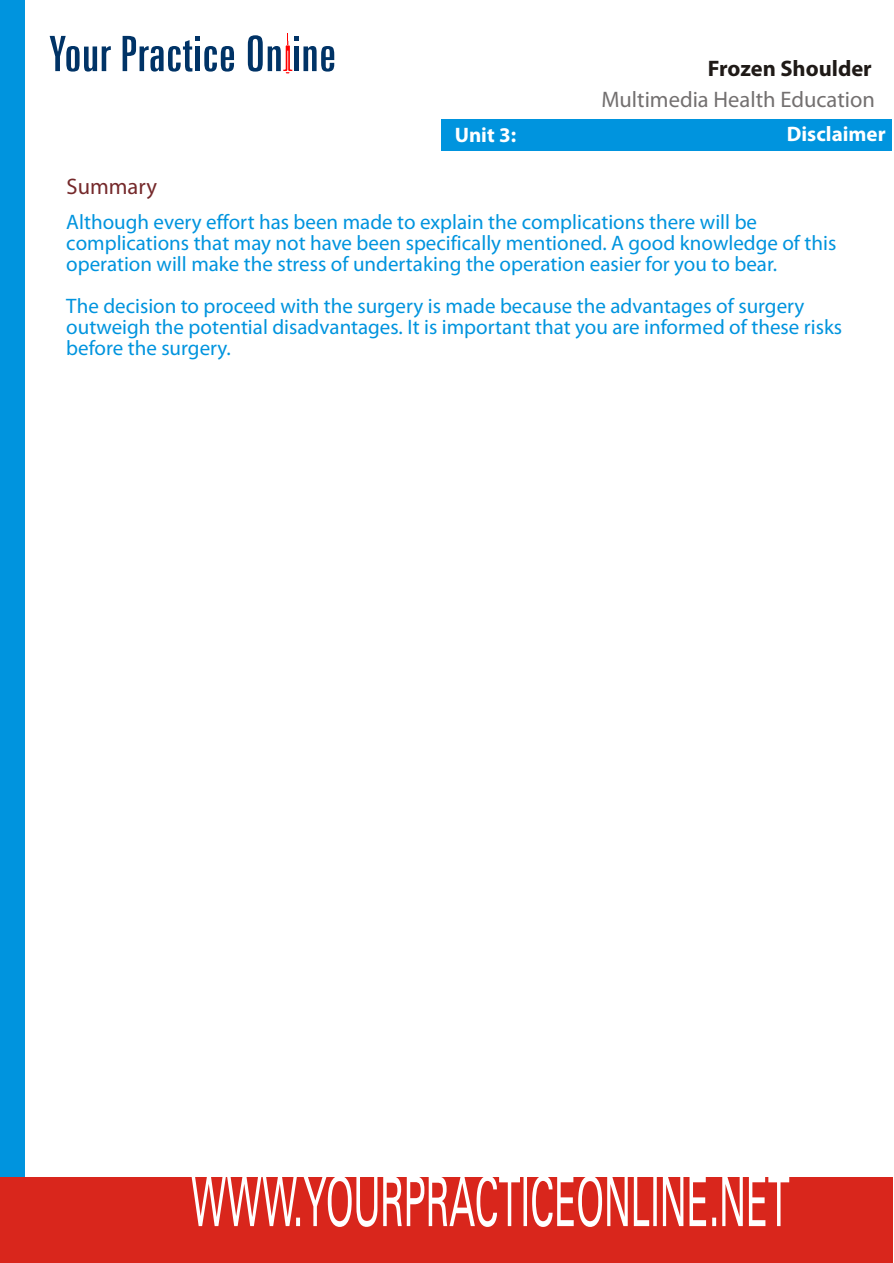
<style>
.page{position:relative;width:894px;height:1263px;background:#fff}
.page>*{position:absolute;margin:0;border:0;box-sizing:border-box;transform-origin:0 0}
.t1{font:22.5px "Myriad Pro";color:#737070}
.t2{font:700 22.5px "Myriad Pro";color:#1f1a17}
.t3{font:22.5px "Myriad Pro";color:#75292b}
.t4{font:21px/21.1px "Myriad Pro";color:#0094de}
.t5{font:700 21px "Myriad Pro";color:#fff}
</style>
<div class="page">
<div style="left:0;top:0;width:25px;height:1189px;background:#0094de"></div>
<svg style="left:248px;top:33px;width:86px;height:40px"></svg>
<div style="left:294px;top:47px;width:5px;height:24px;background:#036"></div>
<svg style="left:123px;top:36px;width:111px;height:36px"></svg>
<svg style="left:50px;top:36px;width:61px;height:36px"></svg>
<div style="left:0;top:1177px;width:892px;height:86px;background:#d9261c"></div>
<svg style="left:192px;top:1177px;width:597px;height:50px"></svg>
<div style="left:441px;top:119px;width:451px;height:32px;background:#0094de"></div>
<p class="t2" style="left:708px;top:59px;width:166px">Frozen Shoulder</p>
<p class="t1" style="left:601px;top:90px;width:275px">Multimedia Health Education</p>
<p class="t5" style="left:455px;top:126px;width:63px">Unit 3:</p>
<p class="t5" style="left:787px;top:126px;width:100px">Disclaimer</p>
<p class="t3" style="left:67px;top:177px;width:92px">Summary</p>
<p class="t4" style="left:66px;top:213px;width:772px">Although every effort has been made to explain the complications there will be complications that may not have been specifically mentioned. A good knowledge of this operation will make the stress of undertaking the operation easier for you to bear.</p>
<p class="t4" style="left:66px;top:297px;width:778px">The decision to proceed with the surgery is made because the advantages of surgery outweigh the potential disadvantages. It is important that you are informed of these risks before the surgery.</p>
</div>
